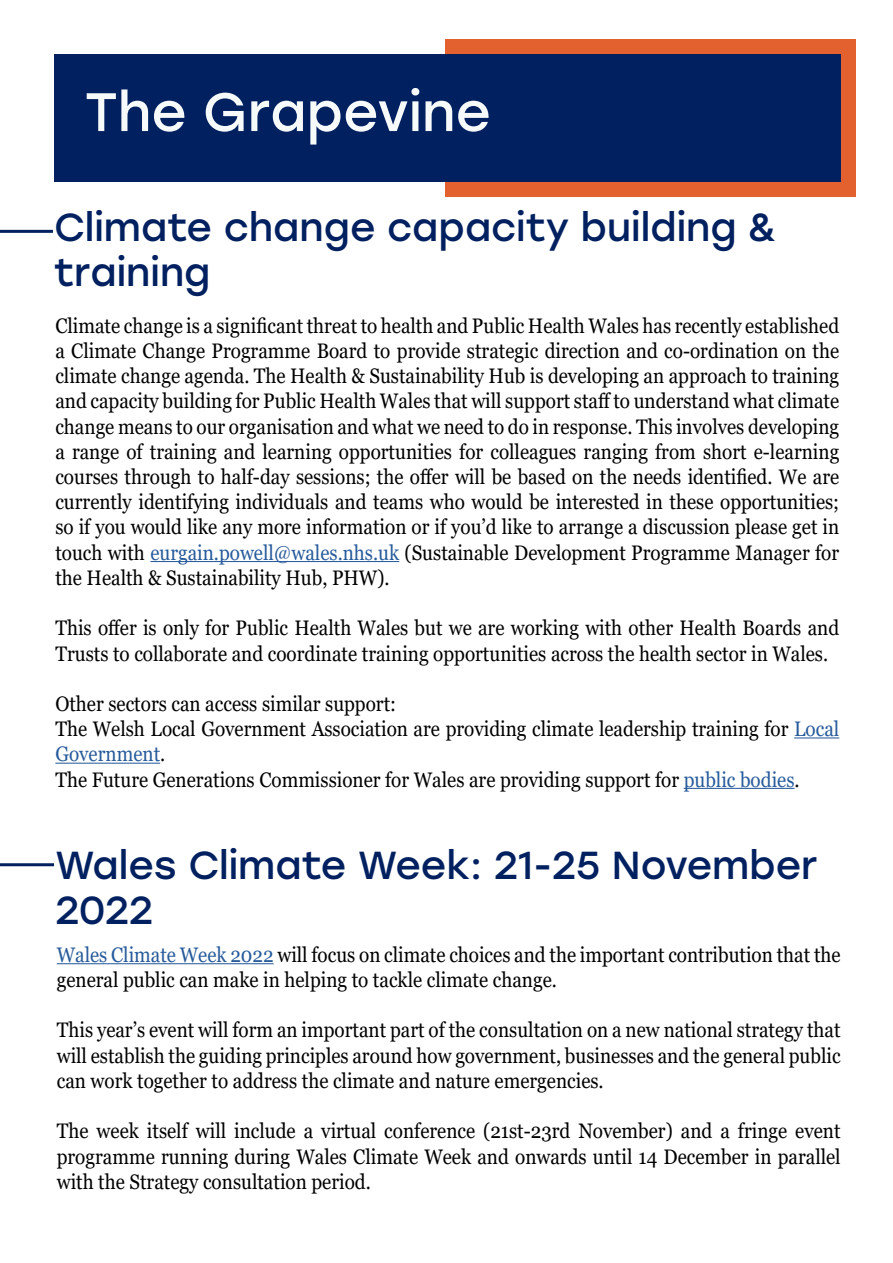
<style>
.page{position:relative;width:893px;height:1263px;background:#fff}
.page>*{position:absolute;margin:0;border:0;box-sizing:border-box;transform-origin:0 0}
.t1{font:54px "Stolzl";color:#f7fafb}
.t2{font:39px/45px "Stolzl";color:#002060}
.t3{font:21px/25.2px "Georgia";color:#000;text-align:justify;scale:.9 1}
.s1{color:#275b9b}
</style>
<div class="page">
<div style="left:445px;top:39px;width:411px;height:158px;background:#e3602f"></div>
<div style="left:54px;top:54px;width:787px;height:128px;background:#002060"></div>
<hr style="left:0;top:230px;width:53px;height:3px;background:#002060">
<hr style="left:150px;top:561px;width:249px;height:1px;background:#275b9b">
<hr style="left:794px;top:737px;width:45px;height:1px;background:#275b9b">
<hr style="left:55px;top:763px;width:105px;height:1px;background:#275b9b">
<hr style="left:684px;top:788px;width:110px;height:1px;background:#275b9b">
<hr style="left:57px;top:963px;width:217px;height:1px;background:#275b9b">
<hr style="left:0;top:863px;width:54px;height:3px;background:#002060">
<h1 class="t1" style="left:85px;top:74px;width:407px">The Grapevine</h1>
<h2 class="t2" style="left:54px;top:203px;width:724px">Climate change capacity building &amp; training</h2>
<p class="t3" style="left:55px;top:313px;width:872px">Climate change is a significant threat to health and Public Health Wales has recently established a Climate Change Programme Board to provide strategic direction and co-ordination on the climate change agenda. The Health &amp; Sustainability Hub is developing an approach to training and capacity building for Public Health Wales that will support staff to understand what climate change means to our organisation and what we need to do in response. This involves developing a range of training and learning opportunities for colleagues ranging from short e-learning courses through to half-day sessions; the offer will be based on the needs identified. We are currently identifying individuals and teams who would be interested in these opportunities; so if you would like any more information or if you’d like to arrange a discussion please get in touch with <span class="s1">eurgain.powell@wales.nhs.uk</span> (Sustainable Development Programme Manager for the Health &amp; Sustainability Hub, PHW).</p>
<p class="t3" style="left:55px;top:616px;width:872px">This offer is only for Public Health Wales but we are working with other Health Boards and<br>Trusts to collaborate and coordinate training opportunities across the health sector in Wales.</p>
<p class="t3" style="left:55px;top:691px;width:872px;text-align:left">Other sectors can access similar support:<br>The Welsh Local Government Association are providing climate leadership training for <span class="s1">Local Government</span>.<br>The Future Generations Commissioner for Wales are providing support for <span class="s1">public bodies</span>.</p>
<h2 class="t2" style="left:55px;top:841px;width:764px">Wales Climate Week: 21-25 November<br>2022</h2>
<p class="t3" style="left:57px;top:942px;width:872px"><span class="s1">Wales Climate Week 2022</span> will focus on climate choices and the important contribution that the general public can make in helping to tackle climate change.</p>
<p class="t3" style="left:57px;top:1018px;width:872px">This year’s event will form an important part of the consultation on a new national strategy that will establish the guiding principles around how government, businesses and the general public can work together to address the climate and nature emergencies.</p>
<p class="t3" style="left:57px;top:1119px;width:872px">The week itself will include a virtual conference (21st-23rd November) and a fringe event programme running during Wales Climate Week and onwards until 14 December in parallel with the Strategy consultation period.</p>
</div>
